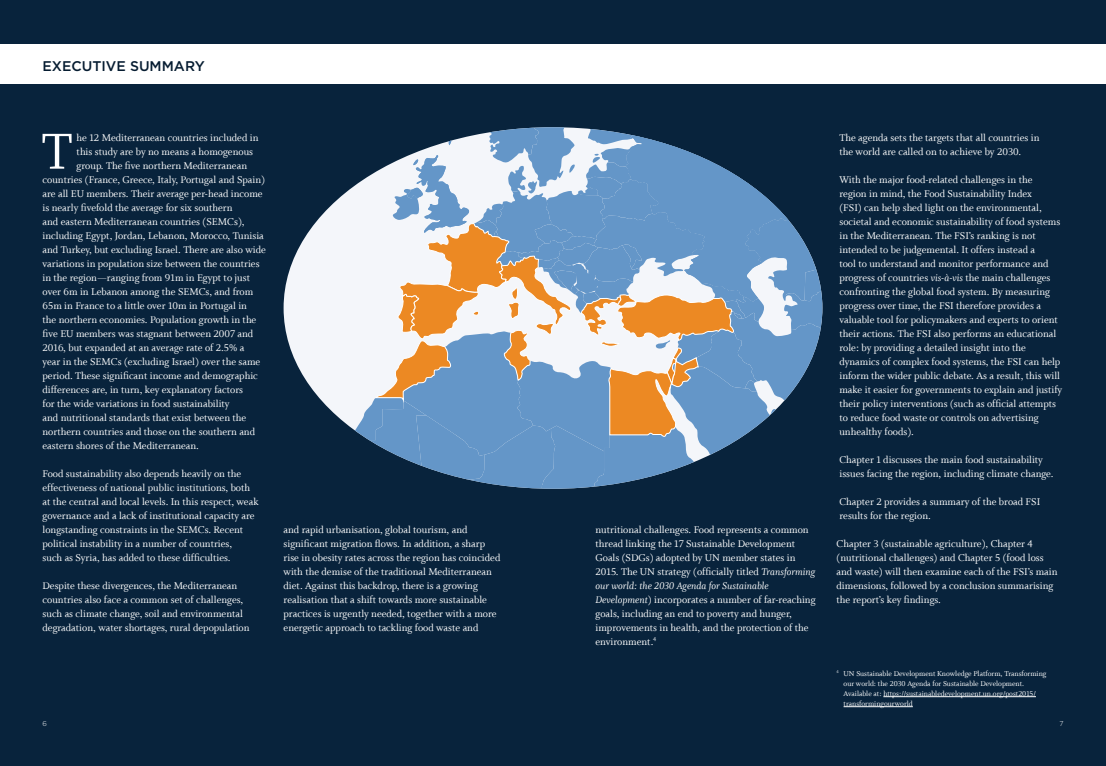
<style>
.page{position:relative;width:1106px;height:766px;background:#fff}
.page>*{position:absolute;margin:0;border:0;box-sizing:border-box;transform-origin:0 0}
.t1{font:56.5px "Whitman Roman LF";color:#fff}
.t2{font:500 14px "Gotham";color:#061c31}
.t3{font:11px/14px "Whitman Roman LF";color:#fff}
.t4{font:11px "Whitman Italic LF";color:#fff}
.t5{font:8px/10px "Whitman Roman LF";color:#fff}
.t6{font:300 7px "Gotham";color:#fff}
.s1{font-family:"Whitman Italic LF"}
</style>
<div class="page">
<div style="left:0;top:0;width:1106px;height:765px;background:#08233c"></div>
<div style="left:0;top:45px;width:1106px;height:39px;background:#fff"></div>
<svg style="left:283px;top:127px;width:539px;height:361px"></svg>
<hr style="left:883px;top:696px;width:153px;height:1px;background:#fff">
<hr style="left:843px;top:706px;width:69px;height:1px;background:#fff">
<p class="t2" style="left:43px;top:58px;width:164px">EXECUTIVE SUMMARY</p>
<h1 class="t1" style="left:41px;top:120px;width:33px">T</h1>
<p class="t3" style="left:77px;top:130px;width:183px">he 12 Mediterranean countries included in</p>
<p class="t3" style="left:77px;top:144px;width:178px">this study are by no means a homogenous</p>
<p class="t3" style="left:77px;top:158px;width:172px">group. The five northern Mediterranean</p>
<p class="t3" style="left:43px;top:172px;width:224px">countries (France, Greece, Italy, Portugal and Spain)</p>
<p class="t3" style="left:43px;top:186px;width:222px">are all EU members. Their average per-head income</p>
<p class="t3" style="left:43px;top:200px;width:191px">is nearly fivefold the average for six southern</p>
<p class="t3" style="left:43px;top:214px;width:204px">and eastern Mediterranean countries (SEMCs),</p>
<p class="t3" style="left:43px;top:228px;width:223px">including Egypt, Jordan, Lebanon, Morocco, Tunisia</p>
<p class="t3" style="left:43px;top:242px;width:225px">and Turkey, but excluding Israel. There are also wide</p>
<p class="t3" style="left:43px;top:256px;width:219px">variations in population size between the countries</p>
<p class="t3" style="left:43px;top:270px;width:209px">in the region—ranging from 91m in Egypt to just</p>
<p class="t3" style="left:43px;top:284px;width:212px">over 6m in Lebanon among the SEMCs, and from</p>
<p class="t3" style="left:43px;top:298px;width:206px">65m in France to a little over 10m in Portugal in</p>
<p class="t3" style="left:43px;top:312px;width:215px">the northern economies. Population growth in the</p>
<p class="t3" style="left:43px;top:326px;width:212px">five EU members was stagnant between 2007 and</p>
<p class="t3" style="left:43px;top:340px;width:203px">2016, but expanded at an average rate of 2.5% a</p>
<p class="t3" style="left:43px;top:354px;width:219px">year in the SEMCs (excluding Israel) over the same</p>
<p class="t3" style="left:43px;top:368px;width:217px">period. These significant income and demographic</p>
<p class="t3" style="left:43px;top:382px;width:202px">differences are, in turn, key explanatory factors</p>
<p class="t3" style="left:43px;top:396px;width:188px">for the wide variations in food sustainability</p>
<p class="t3" style="left:43px;top:410px;width:205px">and nutritional standards that exist between the</p>
<p class="t3" style="left:43px;top:424px;width:214px">northern countries and those on the southern and</p>
<p class="t3" style="left:43px;top:438px;width:158px">eastern shores of the Mediterranean.</p>
<p class="t3" style="left:43px;top:466px;width:217px">Food sustainability also depends heavily on the effectiveness of national public institutions, both at the central and local levels. In this respect, weak governance and a lack of institutional capacity are longstanding constraints in the SEMCs. Recent political instability in a number of countries,<br>such as Syria, has added to these difficulties.</p>
<p class="t3" style="left:43px;top:578px;width:208px">Despite these divergences, the Mediterranean countries also face a common set of challenges, such as climate change, soil and environmental degradation, water shortages, rural depopulation</p>
<p class="t3" style="left:283px;top:522px;width:218px">and rapid urbanisation, global tourism, and significant migration flows. In addition, a sharp rise in obesity rates across the region has coincided with the demise of the traditional Mediterranean diet. Against this backdrop, there is a growing realisation that a shift towards more sustainable practices is urgently needed, together with a more energetic approach to tackling food waste and</p>
<p class="t3" style="left:595px;top:522px;width:221px">nutritional challenges. Food represents a common thread linking the 17 Sustainable Development Goals (SDGs) adopted by UN member states in 2015. The UN strategy (officially titled <span class="s1">Transforming</span></p>
<p class="t4" style="left:595px;top:579px;width:175px">our world: the 2030 Agenda for Sustainable</p>
<p class="t3" style="left:595px;top:592px;width:221px"><span class="s1">Development</span>) incorporates a number of far-reaching goals, including an end to poverty and hunger, improvements in health, and the protection of the environment.<sup>4</sup></p>
<p class="t3" style="left:839px;top:130px;width:202px">The agenda sets the targets that all countries in the world are called on to achieve by 2030.</p>
<p class="t3" style="left:839px;top:172px;width:224px">With the major food-related challenges in the region in mind, the Food Sustainability Index<br>(FSI) can help shed light on the environmental, societal and economic sustainability of food systems in the Mediterranean. The FSI’s ranking is not intended to be judgemental. It offers instead a<br>tool to understand and monitor performance and progress of countries <span class="s1">vis-à-vis</span> the main challenges confronting the global food system. By measuring progress over time, the FSI therefore provides a valuable tool for policymakers and experts to orient their actions. The FSI also performs an educational role: by providing a detailed insight into the dynamics of complex food systems, the FSI can help inform the wider public debate. As a result, this will make it easier for governments to explain and justify their policy interventions (such as official attempts to reduce food waste or controls on advertising unhealthy foods).</p>
<p class="t3" style="left:839px;top:452px;width:216px">Chapter 1 discusses the main food sustainability issues facing the region, including climate change.</p>
<p class="t3" style="left:839px;top:494px;width:202px">Chapter 2 provides a summary of the broad FSI results for the region.</p>
<p class="t3" style="left:836px;top:536px;width:222px">Chapter 3 (sustainable agriculture), Chapter 4 (nutritional challenges) and Chapter 5 (food loss and waste) will then examine each of the FSI’s main dimensions, followed by a conclusion summarising the report’s key findings.</p>
<p class="t5" style="left:843px;top:668px;width:204px;text-indent:-7px"><sup>4</sup> UN Sustainable Development Knowledge Platform, Transforming our world: the 2030 Agenda for Sustainable Development.<br>Available at: https://sustainabledevelopment.un.org/post2015/ transformingourworld</p>
<p class="t6" style="left:43px;top:719px;width:6px">6</p>
<p class="t6" style="left:1059px;top:719px;width:6px">7</p>
</div>
